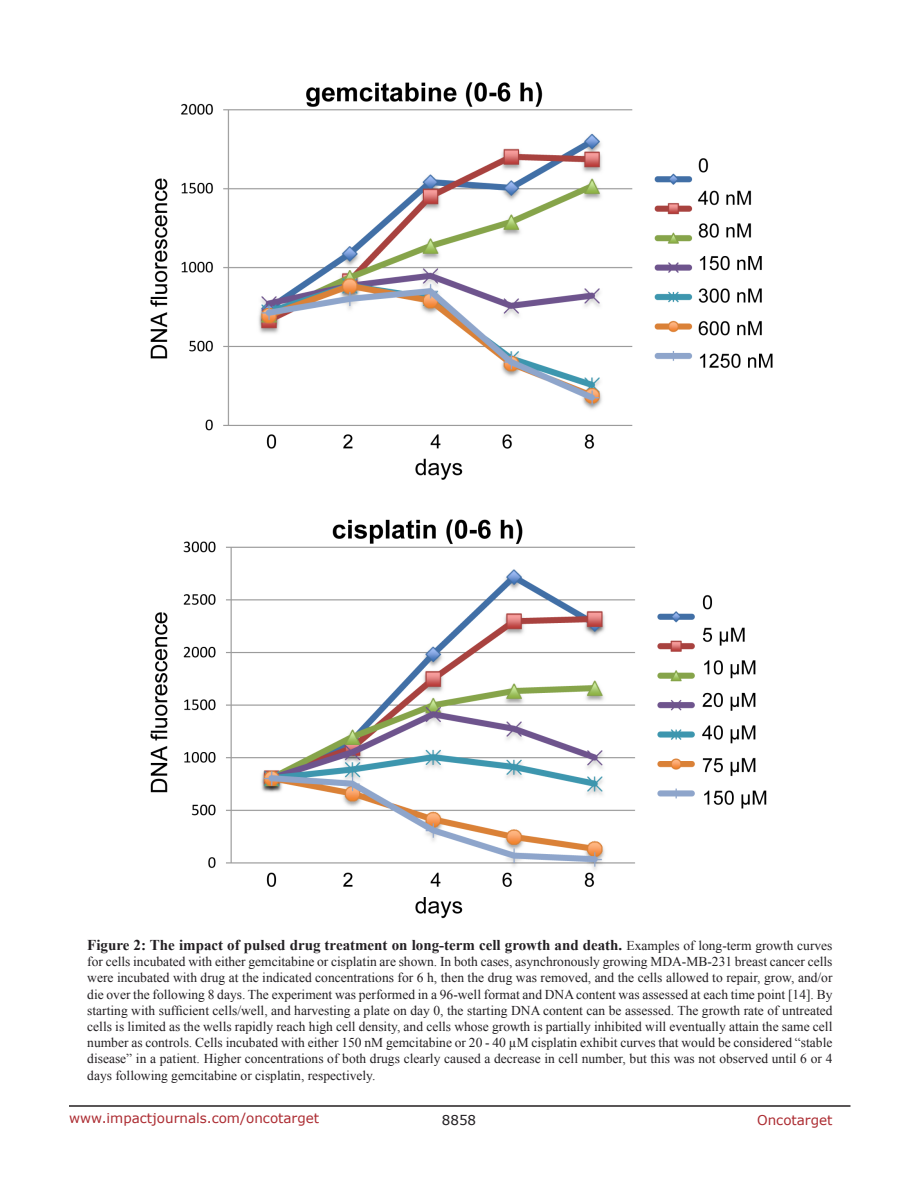
<style>
.page{position:relative;width:918px;height:1188px;background:#fff}
.page>*{position:absolute;margin:0;border:0;box-sizing:border-box;transform-origin:0 0}
.FigureText{font:700 15px "Times New Roman";color:#221f22}
.FigureText-2{font:13.5px/16.2px "Times New Roman";color:#221f22;text-align:justify}
.t1{font:13.5px "Verdana";color:#ac2b31}
.t2{font:13.5px "Verdana";color:#221f22}
.s1{font-weight:400;font-size:13.5px}
</style>
<div class="page">
<hr style="left:69px;top:1105px;width:781px;height:2px;background:#231f20">
<img style="left:150px;top:82px;width:623px;height:837px">
<p class="FigureText" style="left:87px;top:935px;width:747px">Figure 2: The impact of pulsed drug treatment on long-term cell growth and death. <span class="s1">Examples of long-term growth curves</span></p>
<p class="FigureText-2" style="left:87px;top:953px;width:747px">for cells incubated with either gemcitabine or cisplatin are shown. In both cases, asynchronously growing MDA-MB-231 breast cancer cells were incubated with drug at the indicated concentrations for 6 h, then the drug was removed, and the cells allowed to repair, grow, and/or die over the following 8 days. The experiment was performed in a 96-well format and DNA content was assessed at each time point [14]. By starting with sufficient cells/well, and harvesting a plate on day 0, the starting DNA content can be assessed. The growth rate of untreated cells is limited as the wells rapidly reach high cell density, and cells whose growth is partially inhibited will eventually attain the same cell number as controls. Cells incubated with either 150 nM gemcitabine or 20 - 40 µM cisplatin exhibit curves that would be considered “stable disease” in a patient. Higher concentrations of both drugs clearly caused a decrease in cell number, but this was not observed until 6 or 4 days following gemcitabine or cisplatin, respectively.</p>
<p class="t1" style="left:69px;top:1109px;width:252px">www.impactjournals.com/oncotarget</p>
<p class="t2" style="left:442px;top:1111px;width:36px">8858</p>
<p class="t1" style="left:757px;top:1111px;width:77px">Oncotarget</p>
</div>
